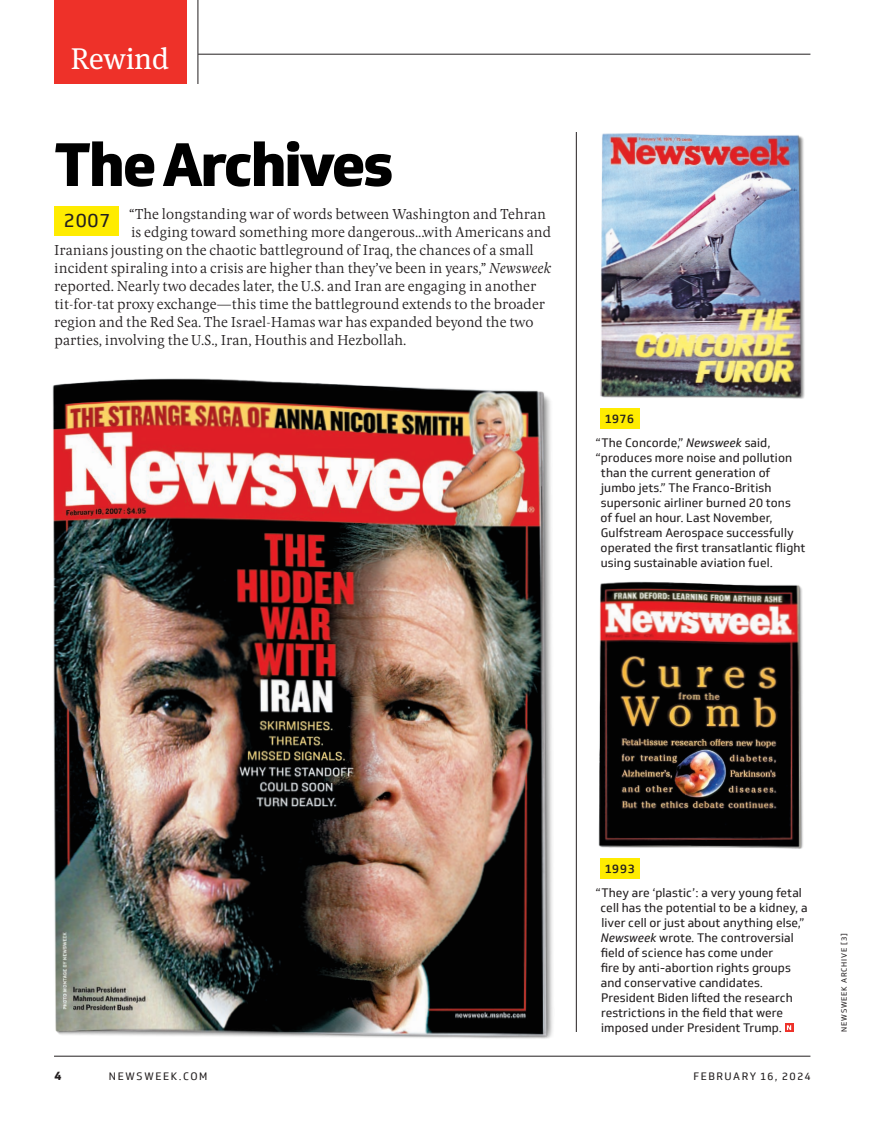
<style>
.page{position:relative;width:878px;height:1134px;background:#fff}
.page>*{position:absolute;margin:0;border:0;box-sizing:border-box;transform-origin:0 0}
.Hed_40_48{font:800 60px "Soleto";letter-spacing:-.05em;color:#000}
.t1{font:30px "Meta Serif Pro";color:#fff}
.Date_Tag_Big{font:18.9px "Soleto";color:#231f20}
.Body_Pona{font:300 15px "Pona";color:#231f20}
.Body_Soleto{font:12px/15px "Soleto";letter-spacing:.005em;color:#231f20}
.t2{font:500 12px "Soleto";letter-spacing:.085em;color:#231f20}
.t3{font:800 12px "Soleto";color:#231f20}
.t4{font:10.5px "Soleto";letter-spacing:.15em;color:#231f20}
.Credit_Gutter{font:7.5px "Soleto";letter-spacing:.1em;color:#231f20}
.s1{font-style:italic}
</style>
<div class="page">
<img style="left:52px;top:351px;width:533px;height:705px">
<img style="left:598px;top:581px;width:205px;height:268px">
<img style="left:600px;top:133px;width:205px;height:278px">
<hr style="left:198px;top:0;width:1px;height:84px;background:#231f20">
<hr style="left:198px;top:54px;width:612px;height:1px;background:#231f20">
<div style="left:54px;top:0;width:132px;height:84px;background:#ee3129"></div>
<hr style="left:54px;top:1056px;width:756px;height:1px;background:#231f20">
<hr style="left:576px;top:132px;width:1px;height:900px;background:#231f20">
<div style="left:600px;top:408px;width:39px;height:21px;background:#ffec00"></div>
<div style="left:54px;top:206px;width:65px;height:30px;background:#ffec00"></div>
<div style="left:600px;top:858px;width:40px;height:21px;background:#ffec00"></div>
<svg style="left:785px;top:1023px;width:8px;height:9px"></svg>
<svg style="left:786px;top:1025px;width:5px;height:5px"></svg>
<p class="t1" style="left:71px;top:37px;width:100px">Rewind</p>
<p class="Hed_40_48" style="left:54px;top:126px;width:341px">The Archives</p>
<p class="Body_Pona" style="left:129px;top:204px;width:418px">“The longstanding war of words between Washington and Tehran</p>
<p class="Body_Pona" style="left:131px;top:222px;width:421px">is edging toward something more dangerous...with Americans and</p>
<p class="Body_Pona" style="left:54px;top:240px;width:481px">Iranians jousting on the chaotic battleground of Iraq, the chances of a small</p>
<p class="Body_Pona" style="left:54px;top:258px;width:498px">incident spiraling into a crisis are higher than they’ve been in years,” <span class="s1">Newsweek</span></p>
<p class="Body_Pona" style="left:54px;top:276px;width:483px">reported. Nearly two decades later, the U.S. and Iran are engaging in another</p>
<p class="Body_Pona" style="left:54px;top:294px;width:492px">tit-for-tat proxy exchange—this time the battleground extends to the broader</p>
<p class="Body_Pona" style="left:54px;top:312px;width:481px">region and the Red Sea. The Israel-Hamas war has expanded beyond the two</p>
<p class="Body_Pona" style="left:55px;top:330px;width:353px">parties, involving the U.S., Iran, Houthis and Hezbollah.</p>
<p class="Date_Tag_Big" style="left:64px;top:209px;width:48px">2007</p>
<p class="t2" style="left:605px;top:411px;width:30px">1976</p>
<p class="Body_Soleto" style="left:595px;top:435px;width:176px">“The Concorde,” <span class="s1">Newsweek</span> said,</p>
<p class="Body_Soleto" style="left:595px;top:450px;width:198px">“produces more noise and pollution</p>
<p class="Body_Soleto" style="left:601px;top:465px;width:171px">than the current generation of</p>
<p class="Body_Soleto" style="left:601px;top:480px;width:172px">jumbo jets.” The Franco-British</p>
<p class="Body_Soleto" style="left:600px;top:495px;width:192px">supersonic airliner burned 20 tons</p>
<p class="Body_Soleto" style="left:600px;top:510px;width:174px">of fuel an hour. Last November,</p>
<p class="Body_Soleto" style="left:601px;top:525px;width:194px">Gulfstream Aerospace successfully</p>
<p class="Body_Soleto" style="left:600px;top:540px;width:206px">operated the first transatlantic flight</p>
<p class="Body_Soleto" style="left:601px;top:555px;width:173px">using sustainable aviation fuel.</p>
<p class="t2" style="left:605px;top:861px;width:31px">1993</p>
<p class="Body_Soleto" style="left:600px;top:885px;width:208px;text-indent:-5px">“They are ‘plastic’: a very young fetal cell has the potential to be a kidney, a liver cell or just about anything else,” <span class="s1">Newsweek</span> wrote. The controversial field of science has come under<br>fire by anti-abortion rights groups and conservative candidates.<br>President Biden lifted the research restrictions in the field that were imposed under President Trump.</p>
<p class="t3" style="left:54px;top:1068px;width:9px">4</p>
<p class="t4" style="left:109px;top:1070px;width:100px">NEWSWEEK.COM</p>
<p class="t4" style="left:693px;top:1070px;width:119px">February 16, 2024</p>
<p class="Credit_Gutter" style="left:839px;top:1032px;width:100px;rotate:-90deg">NEWSWEEK ARCHIVE [3]</p>
</div>
